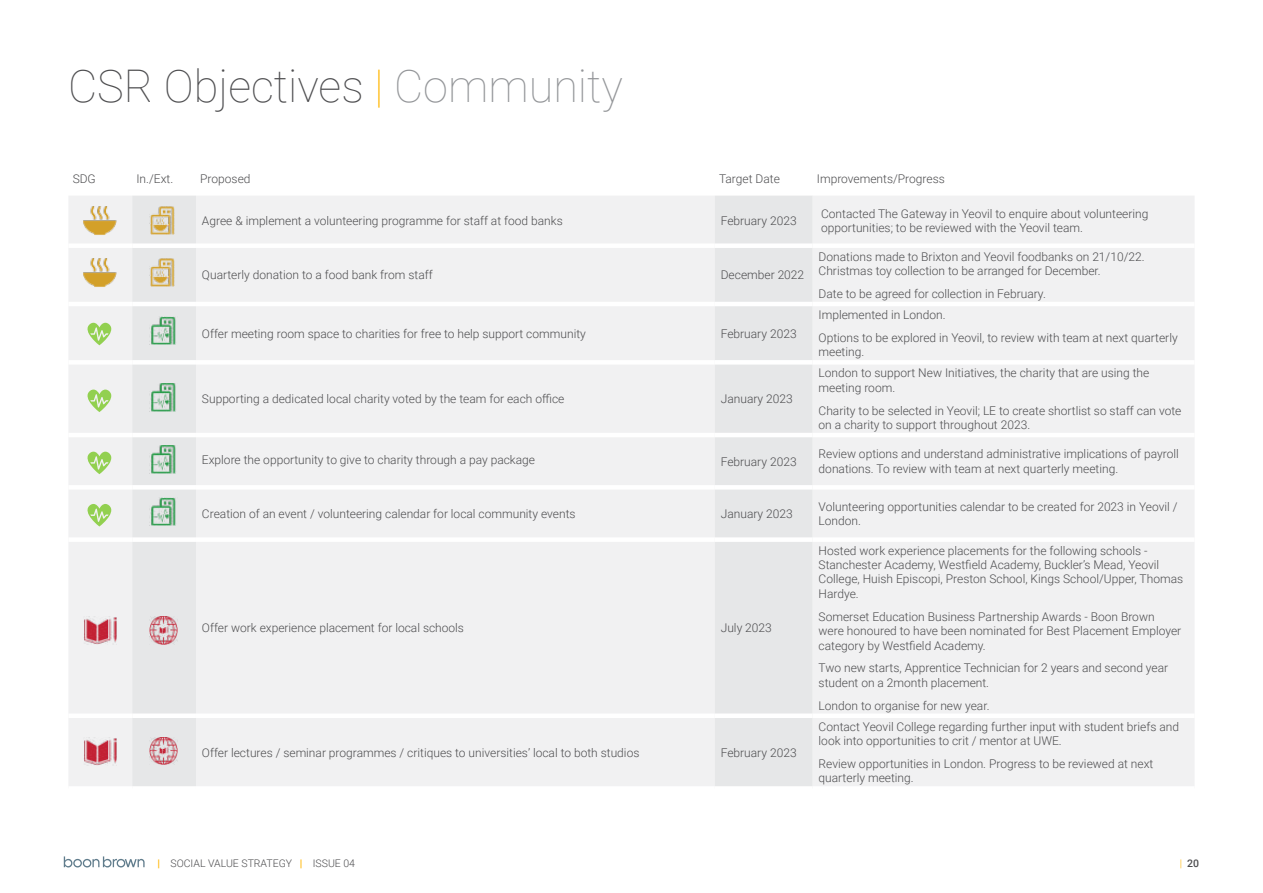
<style>
.page{position:relative;width:1263px;height:893px;background:#fff}
.page>*{position:absolute;margin:0;border:0;box-sizing:border-box;transform-origin:0 0}
.t1{font:100 45px "Roboto";color:#4d4d4f}
.t2{font:300 12px/14.4px "Roboto";color:#4d4d4f}
.t3{font:300 10.5px "Roboto";color:#4d4d4f}
.t4{font:500 10.5px "Roboto";color:#4d4d4f}
.s1{color:#ffb600}
.s2{color:#939598}
.s3{font-weight:500;color:#ffb600}
.s4{font-weight:300;color:#ffb600}
</style>
<div class="page">
<svg style="left:64px;top:856px;width:81px;height:11px"></svg>
<div style="left:69px;top:196px;width:1125px;height:590px;background:#f1f1f2"></div>
<svg style="left:132px;top:196px;width:681px;height:590px;fill:#f1f1f2"></svg>
<div style="left:68px;top:243px;width:64px;height:5px;background:#fff"></div>
<div style="left:132px;top:243px;width:64px;height:5px;background:#fff"></div>
<div style="left:196px;top:243px;width:519px;height:5px;background:#fff"></div>
<div style="left:715px;top:243px;width:98px;height:5px;background:#fff"></div>
<div style="left:813px;top:243px;width:381px;height:5px;background:#fff"></div>
<hr style="left:68px;top:302px;width:64px;height:4px;background:#fff">
<hr style="left:132px;top:302px;width:64px;height:4px;background:#fff">
<hr style="left:196px;top:302px;width:519px;height:4px;background:#fff">
<hr style="left:715px;top:302px;width:98px;height:4px;background:#fff">
<hr style="left:813px;top:302px;width:381px;height:4px;background:#fff">
<div style="left:68px;top:360px;width:64px;height:5px;background:#fff"></div>
<div style="left:132px;top:360px;width:64px;height:5px;background:#fff"></div>
<div style="left:196px;top:360px;width:519px;height:5px;background:#fff"></div>
<div style="left:715px;top:360px;width:98px;height:5px;background:#fff"></div>
<div style="left:813px;top:360px;width:381px;height:5px;background:#fff"></div>
<hr style="left:68px;top:433px;width:64px;height:4px;background:#fff">
<hr style="left:132px;top:433px;width:64px;height:4px;background:#fff">
<hr style="left:196px;top:433px;width:519px;height:4px;background:#fff">
<hr style="left:715px;top:433px;width:98px;height:4px;background:#fff">
<hr style="left:813px;top:433px;width:381px;height:4px;background:#fff">
<div style="left:68px;top:485px;width:64px;height:5px;background:#fff"></div>
<div style="left:132px;top:485px;width:64px;height:5px;background:#fff"></div>
<div style="left:196px;top:485px;width:519px;height:5px;background:#fff"></div>
<div style="left:715px;top:485px;width:98px;height:5px;background:#fff"></div>
<div style="left:813px;top:485px;width:381px;height:5px;background:#fff"></div>
<div style="left:68px;top:713px;width:64px;height:5px;background:#fff"></div>
<div style="left:132px;top:713px;width:64px;height:5px;background:#fff"></div>
<div style="left:196px;top:713px;width:519px;height:5px;background:#fff"></div>
<div style="left:715px;top:713px;width:98px;height:5px;background:#fff"></div>
<div style="left:813px;top:713px;width:381px;height:5px;background:#fff"></div>
<div style="left:68px;top:537px;width:64px;height:5px;background:#fff"></div>
<div style="left:132px;top:537px;width:64px;height:5px;background:#fff"></div>
<div style="left:196px;top:537px;width:519px;height:5px;background:#fff"></div>
<div style="left:715px;top:537px;width:98px;height:5px;background:#fff"></div>
<div style="left:813px;top:537px;width:381px;height:5px;background:#fff"></div>
<img style="left:83px;top:206px;width:34px;height:29px">
<img style="left:149px;top:206px;width:29px;height:28px">
<img style="left:83px;top:258px;width:34px;height:29px">
<img style="left:149px;top:258px;width:29px;height:28px">
<svg style="left:87px;top:322px;width:25px;height:23px"></svg>
<img style="left:149px;top:317px;width:29px;height:27px">
<svg style="left:87px;top:389px;width:25px;height:23px"></svg>
<img style="left:149px;top:384px;width:29px;height:27px">
<svg style="left:87px;top:451px;width:25px;height:23px"></svg>
<img style="left:149px;top:446px;width:29px;height:27px">
<svg style="left:87px;top:504px;width:25px;height:22px"></svg>
<img style="left:149px;top:498px;width:29px;height:28px">
<img style="left:84px;top:616px;width:33px;height:29px">
<img style="left:149px;top:616px;width:29px;height:28px">
<img style="left:84px;top:737px;width:33px;height:28px">
<img style="left:149px;top:737px;width:29px;height:28px">
<h1 class="t1" style="left:68px;top:54px;width:556px">CSR Objectives <span class="s1">|</span> <span class="s2">Community</span></h1>
<p class="t2" style="left:73px;top:171px;width:25px">SDG</p>
<p class="t2" style="left:136px;top:171px;width:38px">In./Ext.</p>
<p class="t2" style="left:200px;top:171px;width:52px">Proposed</p>
<p class="t2" style="left:719px;top:171px;width:62px">Target Date</p>
<p class="t2" style="left:817px;top:171px;width:130px">Improvements/Progress</p>
<p class="t2" style="left:202px;top:213px;width:362px">Agree &amp; implement a volunteering programme for staff at food banks</p>
<p class="t2" style="left:721px;top:213px;width:77px">February 2023</p>
<p class="t2" style="left:821px;top:206px;width:329px">Contacted The Gateway in Yeovil to enquire about volunteering opportunities; to be reviewed with the Yeovil team.</p>
<p class="t2" style="left:202px;top:267px;width:232px">Quarterly donation to a food bank from staff</p>
<p class="t2" style="left:721px;top:267px;width:85px">December 2022</p>
<p class="t2" style="left:819px;top:249px;width:327px">Donations made to Brixton and Yeovil foodbanks on 21/10/22.<br>Christmas toy collection to be arranged for December.</p>
<p class="t2" style="left:819px;top:286px;width:229px">Date to be agreed for collection in February.</p>
<p class="t2" style="left:202px;top:326px;width:385px">Offer meeting room space to charities for free to help support community</p>
<p class="t2" style="left:721px;top:326px;width:77px">February 2023</p>
<p class="t2" style="left:202px;top:391px;width:364px">Supporting a dedicated local charity voted by the team for each office</p>
<p class="t2" style="left:721px;top:391px;width:73px">January 2023</p>
<p class="t2" style="left:819px;top:303px;width:361px;line-height:23px">Implemented in London.<br>Options to be explored in Yeovil, to review with team at next quarterly</p>
<p class="t2" style="left:819px;top:344px;width:47px">meeting.</p>
<p class="t2" style="left:819px;top:365px;width:332px">London to support New Initiatives, the charity that are using the meeting room.</p>
<p class="t2" style="left:819px;top:403px;width:364px">Charity to be selected in Yeovil; LE to create shortlist so staff can vote on a charity to support throughout 2023.</p>
<p class="t2" style="left:202px;top:452px;width:335px">Explore the opportunity to give to charity through a pay package</p>
<p class="t2" style="left:721px;top:454px;width:77px">February 2023</p>
<p class="t2" style="left:819px;top:447px;width:362px">Review options and understand administrative implications of payroll donations. To review with team at next quarterly meeting.</p>
<p class="t2" style="left:202px;top:506px;width:375px">Creation of an event / volunteering calendar for local community events</p>
<p class="t2" style="left:721px;top:506px;width:73px">January 2023</p>
<p class="t2" style="left:819px;top:499px;width:360px">Volunteering opportunities calendar to be created for 2023 in Yeovil /<br>London.</p>
<p class="t2" style="left:202px;top:620px;width:264px">Offer work experience placement for local schools</p>
<p class="t2" style="left:721px;top:620px;width:53px">July 2023</p>
<p class="t2" style="left:202px;top:745px;width:439px">Offer lectures / seminar programmes / critiques to universities’ local to both studios</p>
<p class="t2" style="left:721px;top:745px;width:77px">February 2023</p>
<p class="t2" style="left:819px;top:543px;width:366px">Hosted work experience placements for the following schools - Stanchester Academy, Westfield Academy, Buckler’s Mead, Yeovil College, Huish Episcopi, Preston School, Kings School/Upper, Thomas Hardye.</p>
<p class="t2" style="left:819px;top:609px;width:364px">Somerset Education Business Partnership Awards - Boon Brown were honoured to have been nominated for Best Placement Employer category by Westfield Academy.</p>
<p class="t2" style="left:819px;top:660px;width:351px">Two new starts, Apprentice Technician for 2 years and second year student on a 2month placement.</p>
<p class="t2" style="left:819px;top:698px;width:172px">London to organise for new year.</p>
<p class="t2" style="left:819px;top:719px;width:362px">Contact Yeovil College regarding further input with student briefs and look into opportunities to crit / mentor at UWE.</p>
<p class="t2" style="left:819px;top:756px;width:336px">Review opportunities in London. Progress to be reviewed at next quarterly meeting.</p>
<p class="t3" style="left:158px;top:856px;width:199px"><span class="s3">|</span> SOCIAL VALUE STRATEGY <span class="s3">|</span> ISSUE 04</p>
<p class="t4" style="left:1180px;top:856px;width:21px"><span class="s4">|</span> 20</p>
</div>
